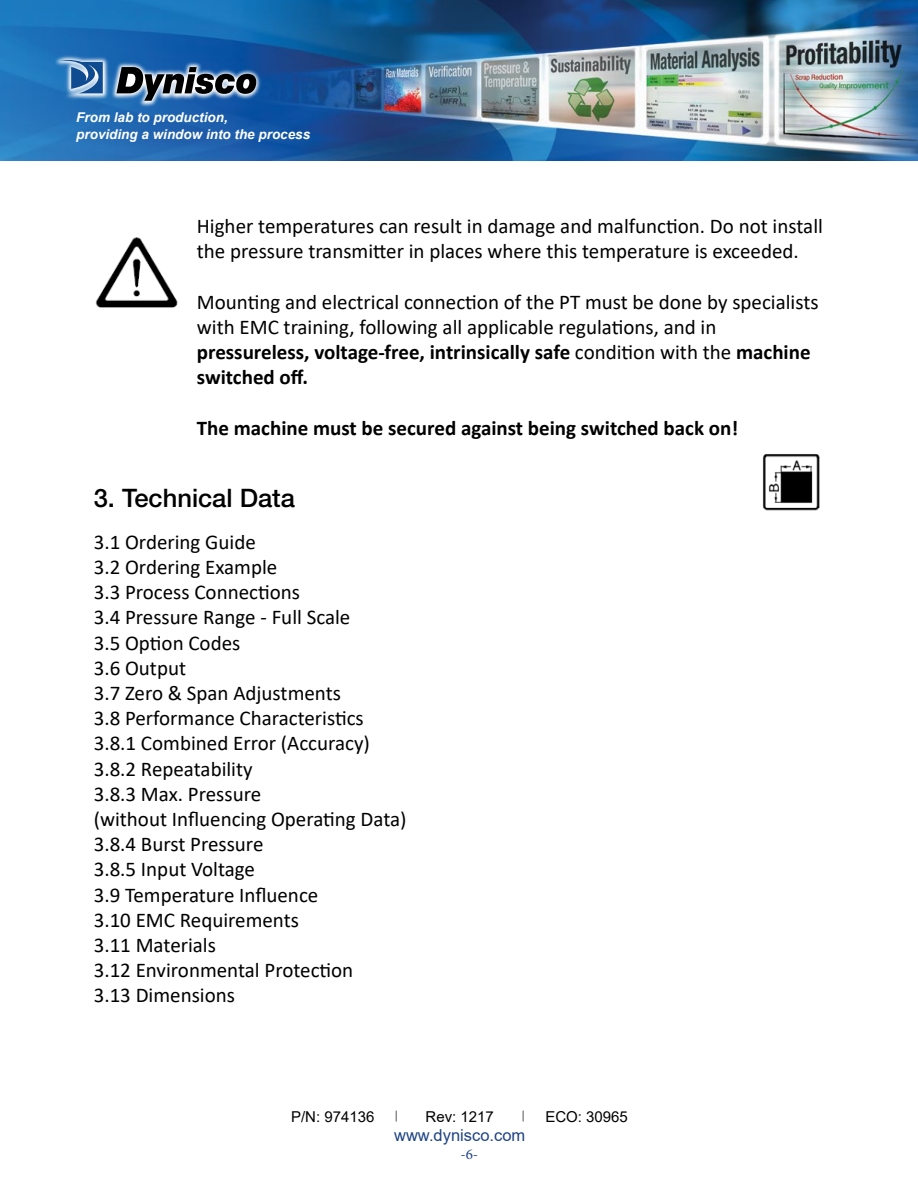
<style>
.page{position:relative;width:918px;height:1188px;background:#fff}
.page>*{position:absolute;margin:0;border:0;box-sizing:border-box;transform-origin:0 0}
.t1{font:500 25.5px "Helvetica Neue LT Std";color:#000}
.t2{font:21px/25.2px "Calibri";color:#000}
.t3{font:700 21px "Calibri";color:#000}
.t4{font:16.5px "Arial";color:#1e4384}
.t5{font:15px "Arial";color:#000}
.t6{font:15px "Minion Pro";color:#1e4384}
.t7{font:italic 700 13.5px/17.1px "Arial";color:#fff}
.s1{font-weight:700}
</style>
<div class="page">
<svg style="left:522px;top:1111px;width:2px;height:11px"></svg>
<img style="left:0;top:0;width:918px;height:161px">
<img style="left:95px;top:237px;width:83px;height:71px">
<img style="left:762px;top:454px;width:58px;height:57px">
<p class="t7" style="left:76px;top:109px;width:236px">From lab to production,<br>providing a window into the process</p>
<p class="t2" style="left:197px;top:213px;width:628px">Higher temperatures can result in damage and malfunction. Do not install the pressure transmitter in places where this temperature is exceeded.</p>
<p class="t2" style="left:197px;top:289px;width:623px">Mounting and electrical connection of the PT must be done by specialists with EMC training, following all applicable regulations, and in <span class="s1">pressureless, voltage-free, intrinsically safe</span> condition with the <span class="s1">machine switched off.</span></p>
<p class="t3" style="left:197px;top:413px;width:543px">The machine must be secured against being switched back on!</p>
<p class="t1" style="left:94px;top:483px;width:203px">3. Technical Data</p>
<p class="t2" style="left:94px;top:529px;width:314px">3.1 Ordering Guide<br>3.2 Ordering Example<br>3.3 Process Connections<br>3.4 Pressure Range - Full Scale<br>3.5 Option Codes<br>3.6 Output<br>3.7 Zero &amp; Span Adjustments<br>3.8 Performance Characteristics<br>3.8.1 Combined Error (Accuracy)<br>3.8.2 Repeatability<br>3.8.3 Max. Pressure<br>(without Influencing Operating Data)<br>3.8.4 Burst Pressure<br>3.8.5 Input Voltage<br>3.9 Temperature Influence<br>3.10 EMC Requirements<br>3.11 Materials<br>3.12 Environmental Protection<br>3.13 Dimensions</p>
<p class="t5" style="left:291px;top:1106px;width:85px">P/N: 974136</p>
<p class="t5" style="left:426px;top:1106px;width:70px">Rev: 1217</p>
<p class="t5" style="left:545px;top:1106px;width:84px">ECO: 30965</p>
<p class="t4" style="left:394px;top:1124px;width:133px">www.dynisco.com</p>
<p class="t6" style="left:460px;top:1145px;width:19px">-6-</p>
</div>
